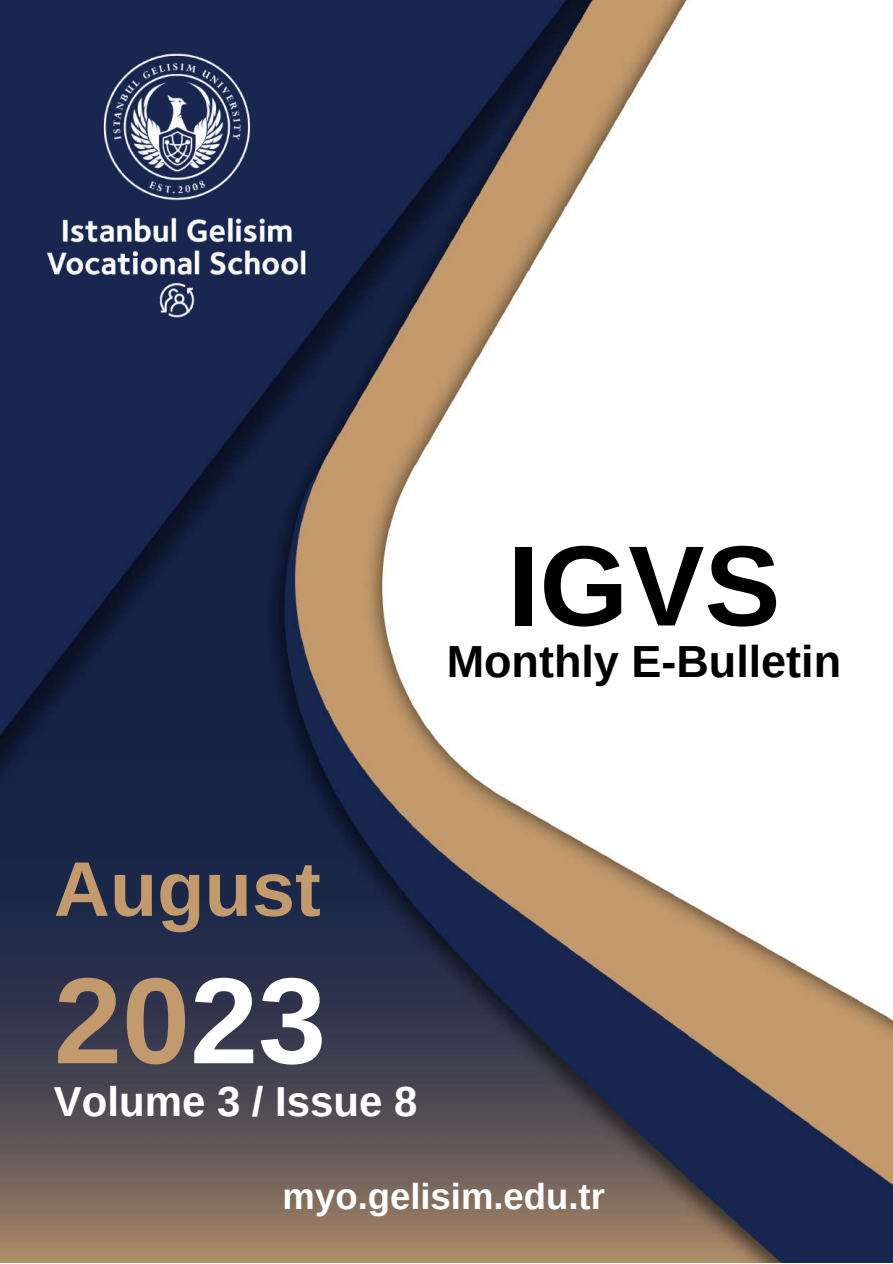
<style>
.page{position:relative;width:893px;height:1264px;background:#fff}
.page>*{position:absolute;margin:0;border:0;box-sizing:border-box;transform-origin:0 0}
.t1{font:700 122.4px "Arimo";color:#c29a6d}
.t2{font:700 114.15px "Arimo";color:#000}
.t3{font:700 77.55px "Arimo";color:#c29a6d}
.t4{font:700 45px "Arimo";color:#000}
.t5{font:700 41.85px "Arimo";color:#fff}
.t6{font:700 36.45px "Arimo";color:#fff}
.s1{color:#fff}
</style>
<div class="page">
<img style="left:0;top:0;width:892px;height:1262px">
<img style="left:16px;top:0;width:322px;height:382px">
<h2 class="t2" style="left:507px;top:522px;width:274px">IGVS</h2>
<p class="t4" style="left:446px;top:636px;width:396px">Monthly E-Bulletin</p>
<h3 class="t3" style="left:54px;top:845px;width:268px">August</h3>
<h1 class="t1" style="left:54px;top:952px;width:274px">20<span class="s1">23</span></h1>
<p class="t5" style="left:54px;top:1078px;width:365px">Volume 3 / Issue 8</p>
<p class="t6" style="left:282px;top:1176px;width:324px">myo.gelisim.edu.tr</p>
</div>
